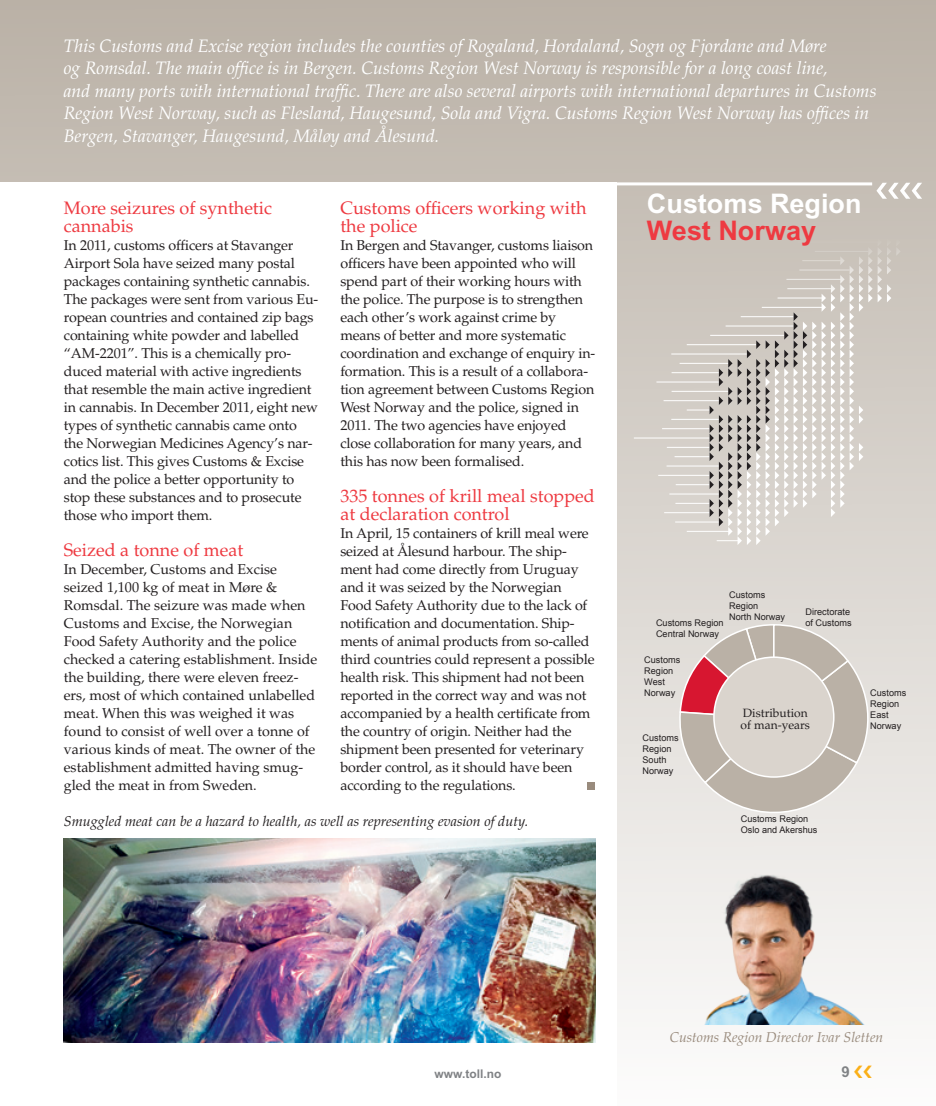
<style>
.page{position:relative;width:936px;height:1106px;background:#fff}
.page>*{position:absolute;margin:0;border:0;box-sizing:border-box;transform-origin:0 0}
.t1{font:700 27px "Arial MT Std";color:#fff}
.t2{font:700 27px "Arial MT Std";color:#ee3a41}
.t3{font:italic 18px/22.5px "Palatino LT Std";color:#fff}
.t4{font:18px/18px "Palatino LT Std";color:#ee3a41}
.t5{font:700 15px "Arial MT Std";color:#808285}
.t6{font:14.25px/18px "Palatino LT Std";letter-spacing:-.01em;color:#231f20}
.t7{font:italic 14.25px "Palatino LT Std";color:#231f20}
.t8{font:italic 14.25px "Palatino LT Std";color:#998b7d}
.t9{font:12px/12px "Palatino LT Std";color:#231f20}
.t10{font:700 12px "Arial MT Std";color:#808285}
.t11{font:9.15px/10.9px "Arial";color:#231f20}
</style>
<div class="page">
<div style="left:0;top:0;width:935px;height:1106px;background:linear-gradient(to bottom,#bbb2a7,#fcfcfb)"></div>
<div style="left:0;top:183px;width:617px;height:923px;background:#fff"></div>
<hr style="left:675px;top:522px;width:46px;height:1px;background:#fff">
<hr style="left:664px;top:512px;width:47px;height:1px;background:#fff">
<hr style="left:675px;top:503px;width:35px;height:1px;background:#fff">
<hr style="left:669px;top:494px;width:52px;height:1px;background:#fff">
<hr style="left:675px;top:484px;width:35px;height:1px;background:#fff">
<hr style="left:658px;top:475px;width:54px;height:1px;background:#fff">
<hr style="left:666px;top:466px;width:55px;height:1px;background:#fff">
<hr style="left:674px;top:456px;width:37px;height:1px;background:#fff">
<hr style="left:666px;top:447px;width:45px;height:1px;background:#fff">
<hr style="left:633px;top:438px;width:78px;height:1px;background:#fff">
<hr style="left:662px;top:428px;width:49px;height:1px;background:#fff">
<hr style="left:671px;top:419px;width:49px;height:1px;background:#fff">
<hr style="left:663px;top:400px;width:57px;height:1px;background:#fff">
<hr style="left:671px;top:391px;width:58px;height:1px;background:#fff">
<hr style="left:656px;top:382px;width:65px;height:1px;background:#fff">
<hr style="left:671px;top:372px;width:50px;height:1px;background:#fff">
<hr style="left:679px;top:363px;width:51px;height:1px;background:#fff">
<hr style="left:671px;top:354px;width:77px;height:1px;background:#fff">
<svg style="left:686px;top:225px;width:214px;height:320px;background:#d0cbc4"></svg>
<hr style="left:617px;top:182px;width:255px;height:3px;background:#fff">
<img style="left:693px;top:860px;width:174px;height:164px">
<div style="left:587px;top:782px;width:7px;height:8px;background:#998b7d"></div>
<img style="left:64px;top:838px;width:531px;height:204px">
<svg style="left:678px;top:623px;width:196px;height:202px;background:#d1c0bb"></svg>
<div style="left:714px;top:657px;width:119px;height:120px;background:#dad4cd;border-radius:50%"></div>
<div style="left:713px;top:656px;width:121px;height:121px;border:2px solid #fff;border-radius:50%"></div>
<svg style="left:876px;top:183px;width:46px;height:16px"></svg>
<svg style="left:854px;top:1065px;width:17px;height:13px"></svg>
<p class="t3" style="left:64px;top:35px;width:814px">This Customs and Excise region includes the counties of Rogaland, Hordaland, Sogn og Fjordane and Møre<br>og Romsdal. The main office is in Bergen. Customs Region West Norway is responsible for a long coast line,<br>and many ports with international traffic. There are also several airports with international departures in Customs Region West Norway, such as Flesland, Haugesund, Sola and Vigra. Customs Region West Norway has offices in Bergen, Stavanger, Haugesund, Måløy and Ålesund.</p>
<p class="t4" style="left:64px;top:199px;width:210px">More seizures of synthetic cannabis</p>
<p class="t6" style="left:64px;top:236px;width:256px">In 2011, customs officers at Stavanger Airport Sola have seized many postal packages containing synthetic cannabis.<br>The packages were sent from various Eu&shy;ropean countries and contained zip bags containing white powder and labelled “AM-2201”. This is a chemically pro&shy;duced material with active ingredients that resemble the main active ingredient in cannabis. In December 2011, eight new types of synthetic cannabis came onto the Norwegian Medicines Agency’s nar&shy;cotics list. This gives Customs &amp; Excise and the police a better opportunity to stop these substances and to prosecute those who import them.</p>
<p class="t4" style="left:64px;top:541px;width:181px">Seized a tonne of meat</p>
<p class="t6" style="left:64px;top:560px;width:255px">In December, Customs and Excise seized 1,100 kg of meat in Møre &amp; Romsdal. The seizure was made when Customs and Excise, the Norwegian Food Safety Authority and the police checked a catering establishment. Inside the building, there were eleven freez&shy;ers, most of which contained unlabelled meat. When this was weighed it was found to consist of well over a tonne of various kinds of meat. The owner of the establishment admitted having smug&shy;gled the meat in from Sweden.</p>
<p class="t4" style="left:340px;top:199px;width:247px">Customs officers working with the police</p>
<p class="t6" style="left:340px;top:236px;width:256px">In Bergen and Stavanger, customs liaison officers have been appointed who will spend part of their working hours with the police. The purpose is to strengthen each other’s work against crime by means of better and more systematic coordination and exchange of enquiry in&shy;formation. This is a result of a collabora&shy;tion agreement between Customs Region West Norway and the police, signed in 2011. The two agencies have enjoyed close collaboration for many years, and this has now been formalised.</p>
<p class="t4" style="left:340px;top:487px;width:256px">335 tonnes of krill meal stopped at declaration control</p>
<p class="t6" style="left:340px;top:524px;width:256px">In April, 15 containers of krill meal were seized at Ålesund harbour. The ship&shy;ment had come directly from Uruguay and it was seized by the Norwegian Food Safety Authority due to the lack of notification and documentation. Ship&shy;ments of animal products from so-called third countries could represent a possible health risk. This shipment had not been reported in the correct way and was not accompanied by a health certificate from the country of origin. Neither had the shipment been presented for veterinary border control, as it should have been according to the regulations.</p>
<p class="t7" style="left:64px;top:813px;width:466px">Smuggled meat can be a hazard to health, as well as representing evasion of duty.</p>
<h1 class="t1" style="left:647px;top:188px;width:216px">Customs Region</h1>
<h1 class="t2" style="left:647px;top:215px;width:171px">West Norway</h1>
<p class="t11" style="left:729px;top:589px;width:57px">Customs<br>Region<br>North Norway</p>
<p class="t11" style="left:656px;top:617px;width:69px">Customs Region<br>Central Norway</p>
<p class="t11" style="left:644px;top:655px;width:38px">Customs<br>Region<br>West<br>Norway</p>
<p class="t11" style="left:805px;top:606px;width:48px">Directorate of Customs</p>
<p class="t11" style="left:642px;top:732px;width:38px">Customs<br>Region<br>South<br>Norway</p>
<p class="t9" style="left:740px;top:707px;width:71px">Distribution of man-years</p>
<p class="t11" style="left:740px;top:813px;width:78px">Customs Region<br>Oslo and Akershus</p>
<p class="t11" style="left:870px;top:687px;width:38px">Customs<br>Region<br>East<br>Norway</p>
<p class="t8" style="left:669px;top:1029px;width:215px">Customs Region Director Ivar Sletten</p>
<p class="t10" style="left:434px;top:1066px;width:68px">www.toll.no</p>
<p class="t5" style="left:841px;top:1062px;width:10px">9</p>
</div>
